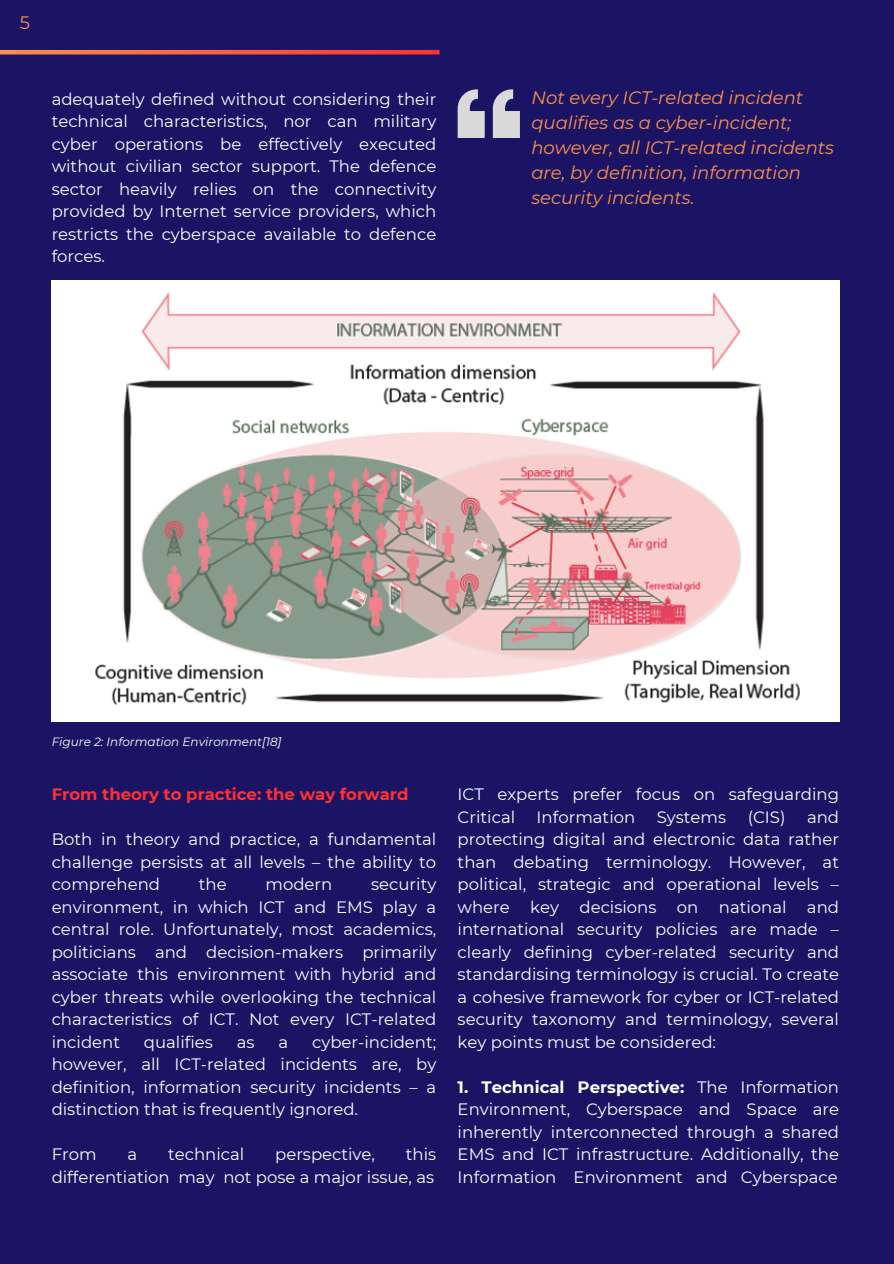
<style>
.page{position:relative;width:894px;height:1264px;background:#fff}
.page>*{position:absolute;margin:0;border:0;box-sizing:border-box;transform-origin:0 0}
.t1{font:italic 18px/24.8px "Montserrat";color:#ff914d}
.t2{font:18px "Montserrat";color:#ff914d}
.t3{font:16.5px/22.5px "Montserrat";color:#fefefe;text-align:justify}
.t4{font:700 16.5px "Montserrat";color:#ff3131}
.t5{font:italic 12px "Montserrat";color:#fff}
.s1{font-weight:700}
</style>
<div class="page">
<div style="left:0;top:0;width:893px;height:1263px;background:#1b1464"></div>
<svg style="left:0;top:50px;width:439px;height:4px;background:#ff603e"></svg>
<svg style="left:457px;top:89px;width:62px;height:49px"></svg>
<img style="left:52px;top:281px;width:786px;height:440px">
<h2 class="t2" style="left:20px;top:11px;width:12px">5</h2>
<p class="t3" style="left:52px;top:87px;width:386px">adequately defined without considering their technical characteristics, nor can military cyber operations be effectively executed without civilian sector support. The defence sector heavily relies on the connectivity provided by Internet service providers, which restricts the cyberspace available to defence forces.</p>
<p class="t1" style="left:531px;top:86px;width:304px">Not every ICT-related incident qualifies as a cyber-incident; however, all ICT-related incidents are, by definition, information security incidents.</p>
<h2 class="t5" style="left:52px;top:734px;width:231px">Figure 2: Information Environment[18]</h2>
<p class="t4" style="left:52px;top:784px;width:358px">From theory to practice: the way forward</p>
<p class="t3" style="left:52px;top:827px;width:386px">Both in theory and practice, a fundamental challenge persists at all levels – the ability to comprehend</p>
<p class="t3" style="left:52px;top:872px;width:386px;text-indent:319px">security environment, in which ICT and EMS play a central role. Unfortunately, most academics, politicians and decision-makers primarily associate this environment with hybrid and cyber threats while overlooking the technical characteristics of ICT. Not every ICT-related incident</p>
<p class="t3" style="left:199px;top:872px;width:29px">the</p>
<p class="t3" style="left:265px;top:872px;width:68px">modern</p>
<p class="t3" style="left:144px;top:1030px;width:70px">qualifies</p>
<p class="t3" style="left:237px;top:1030px;width:19px">as</p>
<p class="t3" style="left:278px;top:1030px;width:11px">a</p>
<p class="t3" style="left:52px;top:1030px;width:386px;text-indent:260px">cyber-incident; however, all ICT-related incidents are, by definition, information security incidents – a distinction that is frequently ignored.</p>
<h1 class="t3" style="left:52px;top:1143px;width:46px">From</h1>
<h1 class="t3" style="left:127px;top:1143px;width:11px">a</h1>
<h1 class="t3" style="left:168px;top:1143px;width:78px">technical</h1>
<h1 class="t3" style="left:275px;top:1143px;width:101px">perspective,</h1>
<h1 class="t3" style="left:52px;top:1143px;width:386px;text-align:right">this<br>differentiation may not pose a major issue, as</h1>
<h2 class="t3" style="left:457px;top:782px;width:383px">ICT experts prefer focus on safeguarding<br>Critical</h2>
<h2 class="t3" style="left:536px;top:805px;width:100px">Information</h2>
<h2 class="t3" style="left:656px;top:805px;width:71px">Systems</h2>
<h2 class="t3" style="left:747px;top:805px;width:39px">(CIS)</h2>
<h2 class="t3" style="left:457px;top:805px;width:383px;text-indent:349px">and protecting digital and electronic data rather than debating terminology. However, at political, strategic and operational levels – where key decisions on national and international security policies are made – clearly defining cyber-related security and standardising terminology is crucial. To create a cohesive framework for cyber or ICT-related security taxonomy and terminology, several key points must be considered:</h2>
<h2 class="t3" style="left:457px;top:1075px;width:383px"><span class="s1">1. Technical Perspective:</span> The Information Environment, Cyberspace and Space are inherently interconnected through a shared EMS and ICT infrastructure. Additionally, the Information Environment and Cyberspace</h2>
</div>
